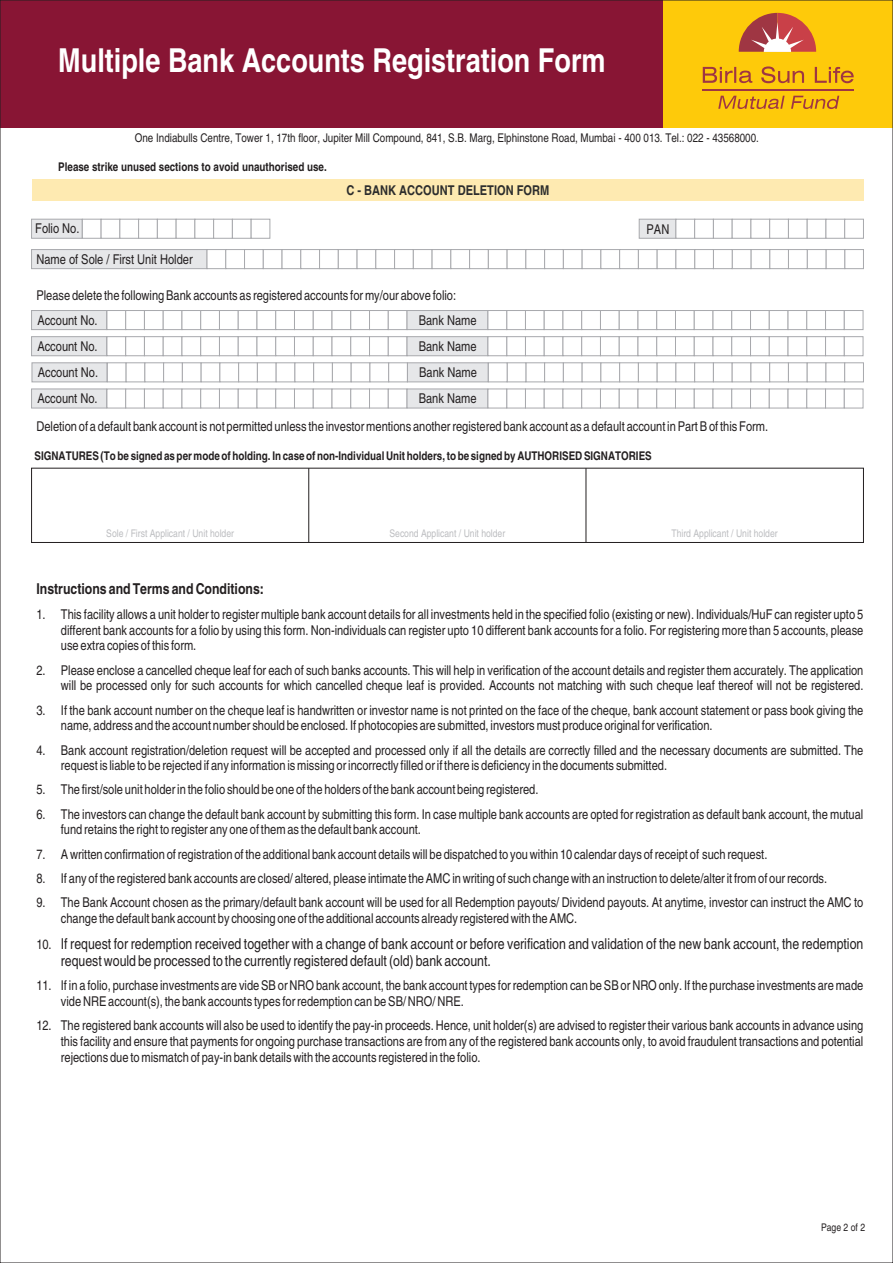
<style>
.page{position:relative;width:893px;height:1263px;background:#fff}
.page>*{position:absolute;margin:0;border:0;box-sizing:border-box;transform-origin:0 0}
.t1{font:700 condensed 33px "Helvetica";color:#fff}
.t2{font:condensed 15px/17.4px "Helvetica";color:#231f20}
.t3{font:700 condensed 15px "Helvetica";color:#231f20}
.t4{font:condensed 13.5px/15.6px "Helvetica";color:#231f20}
.t5{font:700 condensed 13.5px "Helvetica";color:#2c2d2d}
.t6{font:700 condensed 12px "Helvetica";color:#231f20}
.t7{font:condensed 12px "Helvetica";color:#231f20}
.t8{font:condensed 10.5px "Helvetica";color:#bcbdc0}
.t9{font:condensed 10.5px "Helvetica";color:#231f20}
</style>
<div class="page">
<svg style="left:31px;top:310px;width:833px;height:20px"></svg>
<svg style="left:31px;top:362px;width:833px;height:47px"></svg>
<svg style="left:31px;top:336px;width:833px;height:20px"></svg>
<div style="left:0;top:0;width:893px;height:127px;background:#881534"></div>
<div style="left:663px;top:0;width:230px;height:127px;background:#feca0a"></div>
<svg style="left:703px;top:66px;width:151px;height:17px"></svg>
<svg style="left:718px;top:96px;width:121px;height:13px"></svg>
<svg style="left:739px;top:13px;width:77px;height:39px"></svg>
<hr style="left:702px;top:89px;width:152px;height:2px;background:#9f3643">
<div style="left:32px;top:180px;width:831px;height:21px;background:#feeab1"></div>
<svg style="left:31px;top:249px;width:833px;height:20px"></svg>
<div style="left:31px;top:468px;width:833px;height:75px;border:1px solid #231f20"></div>
<hr style="left:308px;top:468px;width:1px;height:74px;background:#231f20">
<hr style="left:586px;top:468px;width:1px;height:74px;background:#231f20">
<svg style="left:638px;top:218px;width:226px;height:21px"></svg>
<svg style="left:31px;top:218px;width:240px;height:21px"></svg>
<h1 class="t1" style="left:58px;top:48px;width:549px">Multiple Bank Accounts Registration Form</h1>
<p class="t7" style="left:135px;top:134px;width:626px">One Indiabulls Centre, Tower 1, 17th floor, Jupiter Mill Compound, 841, S.B. Marg, Elphinstone Road, Mumbai - 400 013. Tel.: 022 - 43568000.</p>
<p class="t6" style="left:58px;top:163px;width:270px">Please strike unused sections to avoid unauthorised use.</p>
<p class="t5" style="left:346px;top:185px;width:204px">C - BANK ACCOUNT DELETION FORM</p>
<p class="t4" style="left:35px;top:222px;width:46px">Folio No.</p>
<p class="t4" style="left:647px;top:222px;width:24px">PAN</p>
<p class="t4" style="left:36px;top:253px;width:158px">Name of Sole / First Unit Holder</p>
<p class="t4" style="left:36px;top:289px;width:421px">Please delete the following Bank accounts as registered accounts for my/our above folio:</p>
<p class="t4" style="left:37px;top:313px;width:62px">Account No.</p>
<p class="t4" style="left:419px;top:313px;width:59px">Bank Name</p>
<p class="t4" style="left:37px;top:340px;width:62px">Account No.</p>
<p class="t4" style="left:419px;top:340px;width:59px">Bank Name</p>
<p class="t4" style="left:38px;top:366px;width:62px">Account No.</p>
<p class="t4" style="left:419px;top:366px;width:59px">Bank Name</p>
<p class="t4" style="left:37px;top:392px;width:62px">Account No.</p>
<p class="t4" style="left:419px;top:392px;width:59px">Bank Name</p>
<p class="t4" style="left:36px;top:420px;width:733px">Deletion of a default bank account is not permitted unless the investor mentions another registered bank account as a default account in Part B of this Form.</p>
<p class="t6" style="left:34px;top:451px;width:619px">SIGNATURES (To be signed as per mode of holding. In case of non-Individual Unit holders, to be signed by AUTHORISED SIGNATORIES</p>
<p class="t8" style="left:106px;top:529px;width:129px">Sole / First Applicant / Unit holder</p>
<p class="t8" style="left:389px;top:529px;width:117px">Second Applicant / Unit holder</p>
<p class="t8" style="left:671px;top:529px;width:108px">Third Applicant / Unit holder</p>
<p class="t3" style="left:36px;top:583px;width:229px">Instructions and Terms and Conditions:</p>
<p class="t4" style="left:61px;top:608px;width:804px;text-align:justify;text-indent:-25px">1. This facility allows a unit holder to register multiple bank account details for all investments held in the specified folio (existing or new). Individuals/HuF can register upto 5 different bank accounts for a folio by using this form. Non-individuals can register upto 10 different bank accounts for a folio. For registering more than 5 accounts, please use extra copies of this form.</p>
<p class="t4" style="left:36px;top:663px;width:828px;text-align:right">2. Please enclose a cancelled cheque leaf for each of such banks accounts. This will help in verification of the account details and register them accurately. The application will be processed only for such accounts for which cancelled cheque leaf is provided. Accounts not matching with such cheque leaf thereof will not be registered.</p>
<p class="t4" style="left:61px;top:703px;width:804px;text-indent:-25px">3. If the bank account number on the cheque leaf is handwritten or investor name is not printed on the face of the cheque, bank account statement or pass book giving the name, address and the account number should be enclosed. If photocopies are submitted, investors must produce original for verification.</p>
<p class="t4" style="left:61px;top:743px;width:804px;text-indent:-25px">4. Bank account registration/deletion request will be accepted and processed only if all the details are correctly filled and the necessary documents are submitted. The request is liable to be rejected if any information is missing or incorrectly filled or if there is deficiency in the documents submitted.</p>
<p class="t4" style="left:36px;top:783px;width:504px">5. The first/sole unit holder in the folio should be one of the holders of the bank account being registered.</p>
<p class="t4" style="left:61px;top:807px;width:804px;text-indent:-25px">6. The investors can change the default bank account by submitting this form. In case multiple bank accounts are opted for registration as default bank account, the mutual fund retains the right to register any one of them as the default bank account.</p>
<p class="t4" style="left:36px;top:847px;width:733px">7. A written confirmation of registration of the additional bank account details will be dispatched to you within 10 calendar days of receipt of such request.</p>
<p class="t4" style="left:36px;top:872px;width:792px">8. If any of the registered bank accounts are closed/ altered, please intimate the AMC in writing of such change with an instruction to delete/alter it from of our records.</p>
<p class="t4" style="left:61px;top:896px;width:804px;text-indent:-25px">9. The Bank Account chosen as the primary/default bank account will be used for all Redemption payouts/ Dividend payouts. At anytime, investor can instruct the AMC to change the default bank account by choosing one of the additional accounts already registered with the AMC.</p>
<p class="t4" style="left:36px;top:937px;width:17px">10.</p>
<p class="t4" style="left:61px;top:979px;width:804px;text-indent:-25px">11. If in a folio, purchase investments are vide SB or NRO bank account, the bank account types for redemption can be SB or NRO only. If the purchase investments are made vide NRE account(s), the bank accounts types for redemption can be SB/ NRO/ NRE.</p>
<p class="t4" style="left:61px;top:1019px;width:804px;text-align:justify;text-indent:-25px">12. The registered bank accounts will also be used to identify the pay-in proceeds. Hence, unit holder(s) are advised to register their various bank accounts in advance using this facility and ensure that payments for ongoing purchase transactions are from any of the registered bank accounts only, to avoid fraudulent transactions and potential rejections due to mismatch of pay-in bank details with the accounts registered in the folio.</p>
<p class="t2" style="left:61px;top:936px;width:804px">If request for redemption received together with a change of bank account or before verification and validation of the new bank account, the redemption request would be processed to the currently registered default (old) bank account.</p>
<p class="t9" style="left:821px;top:1223px;width:46px">Page 2 of 2</p>
</div>
